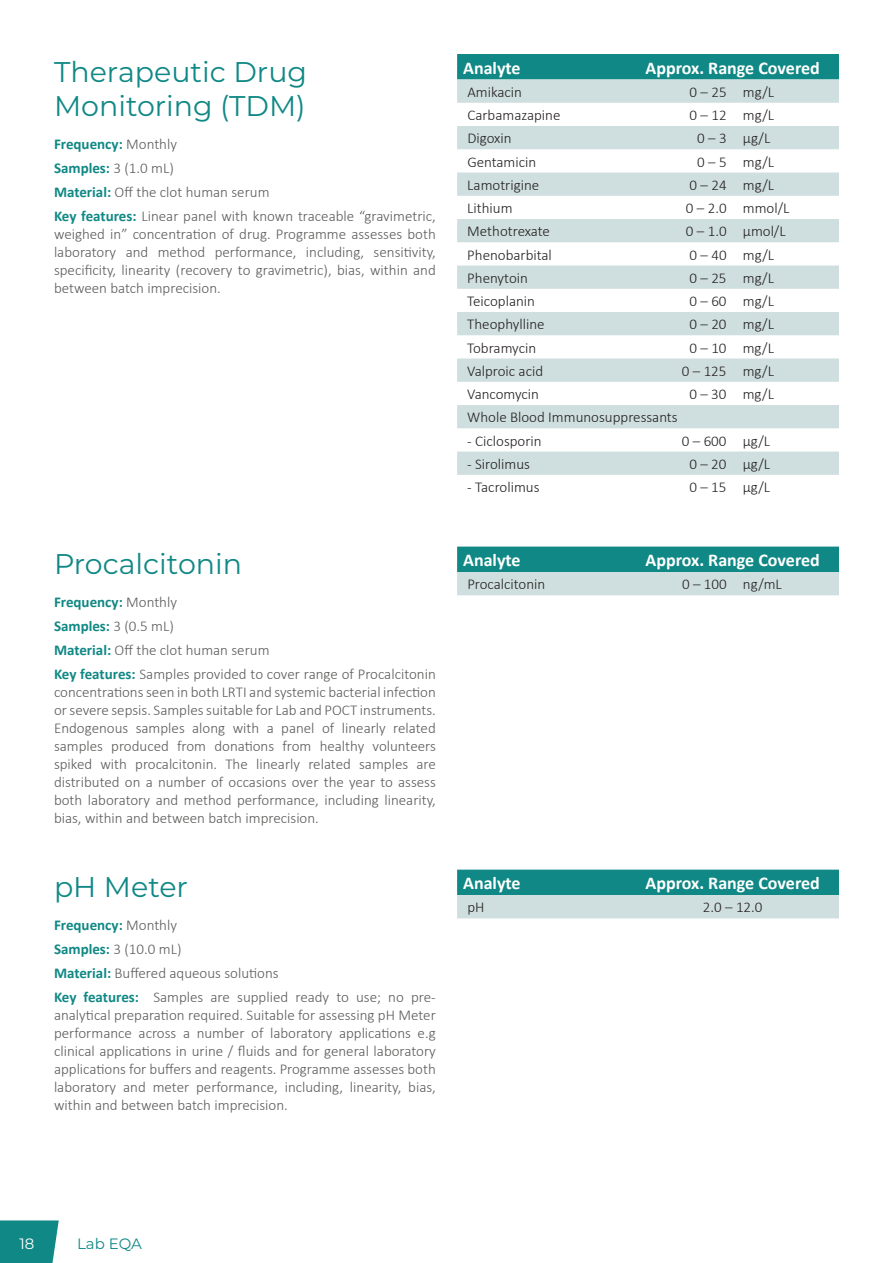
<style>
.page{position:relative;width:893px;height:1263px;background:#fff}
.page>*{position:absolute;margin:0;border:0;box-sizing:border-box;transform-origin:0 0}
.t1{font:28.5px/34.2px "Montserrat";color:#108885}
.t2{font:700 18px "Calibri";color:#fff}
.t3{font:300 15px/18px "Calibri";color:#5a5b59}
.t4{font:300 15px "Calibri";color:#231f20}
.t5{font:15px "Montserrat";color:#108885}
.t6{font:15px "Montserrat";color:#fff}
.s1{font-weight:700;color:#108885}
</style>
<div class="page">
<svg style="left:0;top:1220px;width:59px;height:43px;background:#20908d"></svg>
<div style="left:457px;top:54px;width:382px;height:26px;background:#108885"></div>
<svg style="left:457px;top:80px;width:382px;height:395px;fill:#cfdede"></svg>
<svg style="left:457px;top:870px;width:382px;height:48px;background:#6bb1af"></svg>
<svg style="left:457px;top:547px;width:382px;height:48px;background:#6bb1af"></svg>
<h1 class="t1" style="left:54px;top:53px;width:255px">Therapeutic Drug<br>Monitoring (TDM)</h1>
<p class="t3" style="left:54px;top:132px;width:383px;line-height:24px"><span class="s1">Frequency:</span> Monthly<br><span class="s1">Samples:</span> 3 (1.0 mL)<br><span class="s1">Material:</span> Off the clot human serum<br><span class="s1">Key features:</span> Linear panel with known traceable “gravimetric,</p>
<p class="t3" style="left:54px;top:225px;width:383px;text-align:justify">weighed in” concentration of drug. Programme assesses both laboratory and method performance, including, sensitivity, specificity, linearity (recovery to gravimetric), bias, within and between batch imprecision.</p>
<h1 class="t1" style="left:54px;top:546px;width:190px">Procalcitonin</h1>
<p class="t3" style="left:54px;top:590px;width:383px;line-height:24px"><span class="s1">Frequency:</span> Monthly<br><span class="s1">Samples:</span> 3 (0.5 mL)<br><span class="s1">Material:</span> Off the clot human serum<br><span class="s1">Key features:</span> Samples provided to cover range of Procalcitonin</p>
<p class="t3" style="left:54px;top:683px;width:383px;text-align:justify">concentrations seen in both LRTI and systemic bacterial infection or severe sepsis. Samples suitable for Lab and POCT instruments.<br>Endogenous samples along with a panel of linearly related samples produced from donations from healthy volunteers spiked with procalcitonin. The linearly related samples are distributed on a number of occasions over the year to assess both laboratory and method performance, including linearity, bias, within and between batch imprecision.</p>
<h1 class="t1" style="left:54px;top:869px;width:136px">pH Meter</h1>
<p class="t3" style="left:54px;top:913px;width:383px;line-height:24px"><span class="s1">Frequency:</span> Monthly<br><span class="s1">Samples:</span> 3 (10.0 mL)<br><span class="s1">Material:</span> Buffered aqueous solutions<br><span class="s1">Key features:</span> Samples are supplied ready to use; no pre-</p>
<p class="t3" style="left:54px;top:1006px;width:383px;text-align:justify">analytical preparation required. Suitable for assessing pH Meter performance across a number of laboratory applications e.g clinical applications in urine / fluids and for general laboratory applications for buffers and reagents. Programme assesses both laboratory and meter performance, including, linearity, bias, within and between batch imprecision.</p>
<p class="t2" style="left:463px;top:55px;width:59px">Analyte</p>
<p class="t2" style="left:645px;top:55px;width:176px">Approx. Range Covered</p>
<p class="t4" style="left:467px;top:82px;width:56px">Amikacin</p>
<p class="t4" style="left:690px;top:82px;width:86px">0 – 25 mg/L</p>
<p class="t4" style="left:467px;top:106px;width:95px">Carbamazapine</p>
<p class="t4" style="left:690px;top:106px;width:86px">0 – 12 mg/L</p>
<p class="t4" style="left:467px;top:129px;width:46px">Digoxin</p>
<p class="t4" style="left:697px;top:129px;width:75px">0 – 3 µg/L</p>
<p class="t4" style="left:467px;top:152px;width:70px">Gentamicin</p>
<p class="t4" style="left:697px;top:152px;width:78px">0 – 5 mg/L</p>
<p class="t4" style="left:467px;top:175px;width:74px">Lamotrigine</p>
<p class="t4" style="left:689px;top:175px;width:86px">0 – 24 mg/L</p>
<p class="t4" style="left:467px;top:199px;width:47px">Lithium</p>
<p class="t4" style="left:686px;top:199px;width:105px">0 – 2.0 mmol/L</p>
<p class="t4" style="left:467px;top:222px;width:84px">Methotrexate</p>
<p class="t4" style="left:686px;top:222px;width:101px">0 – 1.0 µmol/L</p>
<p class="t4" style="left:467px;top:245px;width:86px">Phenobarbital</p>
<p class="t4" style="left:689px;top:245px;width:86px">0 – 40 mg/L</p>
<p class="t4" style="left:467px;top:268px;width:62px">Phenytoin</p>
<p class="t4" style="left:689px;top:268px;width:86px">0 – 25 mg/L</p>
<p class="t4" style="left:467px;top:292px;width:69px">Teicoplanin</p>
<p class="t4" style="left:689px;top:292px;width:86px">0 – 60 mg/L</p>
<p class="t4" style="left:467px;top:315px;width:79px">Theophylline</p>
<p class="t4" style="left:689px;top:315px;width:86px">0 – 20 mg/L</p>
<p class="t4" style="left:467px;top:338px;width:70px">Tobramycin</p>
<p class="t4" style="left:689px;top:338px;width:86px">0 – 10 mg/L</p>
<p class="t4" style="left:467px;top:361px;width:77px">Valproic acid</p>
<p class="t4" style="left:682px;top:361px;width:94px">0 – 125 mg/L</p>
<p class="t4" style="left:467px;top:385px;width:73px">Vancomycin</p>
<p class="t4" style="left:689px;top:385px;width:86px">0 – 30 mg/L</p>
<p class="t4" style="left:467px;top:408px;width:212px">Whole Blood Immunosuppressants</p>
<p class="t4" style="left:467px;top:431px;width:76px">- Ciclosporin</p>
<p class="t4" style="left:682px;top:431px;width:90px">0 – 600 µg/L</p>
<p class="t4" style="left:467px;top:454px;width:64px">- Sirolimus</p>
<p class="t4" style="left:689px;top:454px;width:82px">0 – 20 µg/L</p>
<p class="t4" style="left:467px;top:478px;width:74px">- Tacrolimus</p>
<p class="t4" style="left:689px;top:478px;width:82px">0 – 15 µg/L</p>
<p class="t2" style="left:463px;top:547px;width:59px">Analyte</p>
<p class="t2" style="left:645px;top:547px;width:176px">Approx. Range Covered</p>
<p class="t4" style="left:467px;top:575px;width:79px">Procalcitonin</p>
<p class="t4" style="left:682px;top:575px;width:101px">0 – 100 ng/mL</p>
<p class="t2" style="left:463px;top:870px;width:59px">Analyte</p>
<p class="t2" style="left:645px;top:870px;width:176px">Approx. Range Covered</p>
<p class="t4" style="left:467px;top:898px;width:19px">pH</p>
<p class="t4" style="left:703px;top:898px;width:61px">2.0 – 12.0</p>
<p class="t6" style="left:20px;top:1233px;width:16px">18</p>
<p class="t5" style="left:77px;top:1233px;width:66px">Lab EQA</p>
</div>
